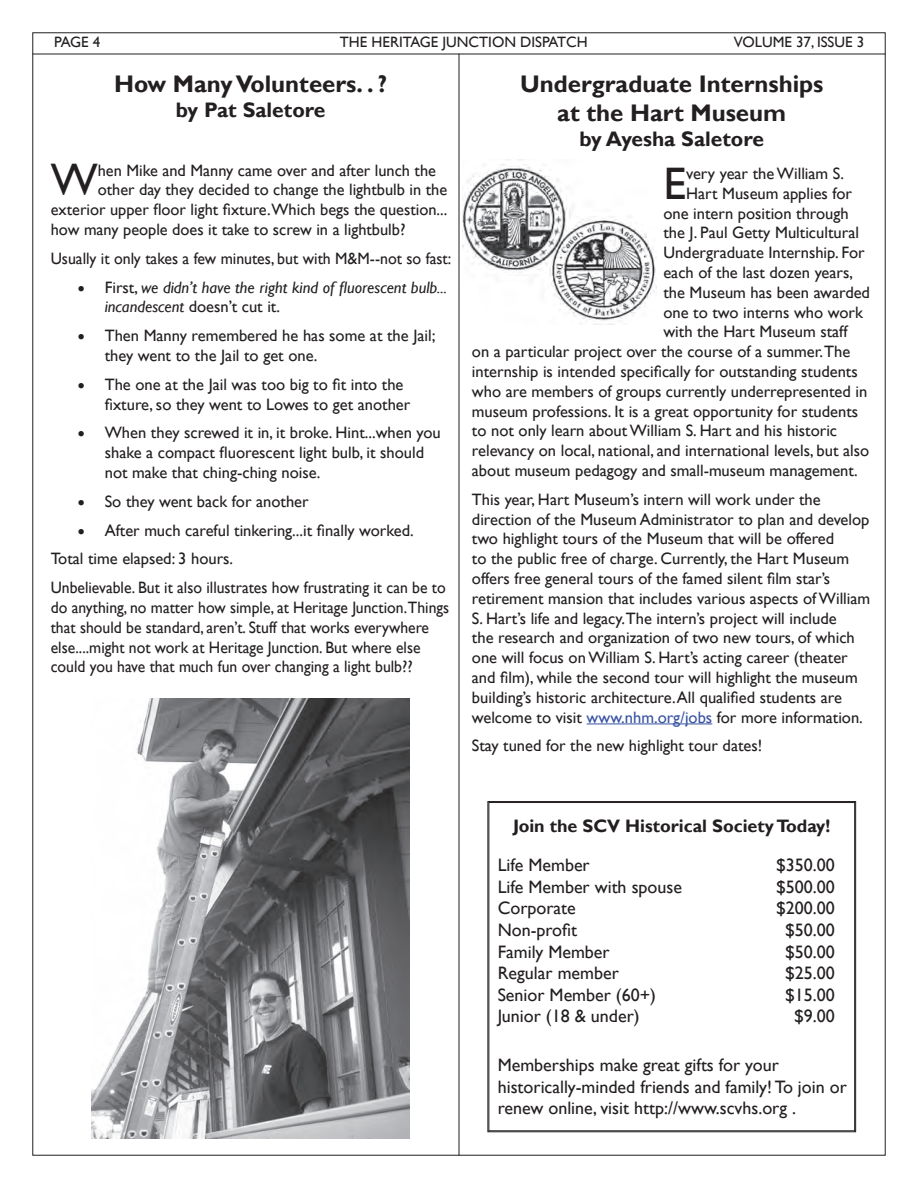
<style>
.page{position:relative;width:918px;height:1188px;background:#fff}
.page>*{position:absolute;margin:0;border:0;box-sizing:border-box;transform-origin:0 0}
.t1{font:45.6px "Gill Sans";color:#231f20}
.t2{font:700 24px/28.8px "Gill Sans";color:#231f20;text-align:center}
.t3{font:700 21px "Gill Sans";color:#231f20}
.t4{font:18px/21.6px "Gill Sans";color:#231f20}
.t5{font:700 18px "Gill Sans";color:#231f20}
.t6{font:16.5px/19.8px "Gill Sans";color:#231f20}
.t7{font:16.5px/19.8px "Gill Sans";color:#231f20;scale:.95 1}
.t8{font:italic 16.5px/19.8px "Gill Sans";color:#231f20}
.t9{font:16.5px "Gill Sans";color:#231f20;scale:.96 1}
.t10{font:15px "Gill Sans";color:#231f20}
.s1{font-style:normal}
.s2{color:#3853a3}
</style>
<div class="page">
<hr style="left:32px;top:54px;width:854px;height:1px;background:#231f20">
<svg style="left:487px;top:801px;width:369px;height:331px"></svg>
<div style="left:489px;top:802px;width:366px;height:329px;border:1px solid #231f20"></div>
<hr style="left:587px;top:724px;width:125px;height:1px;background:#3853a3">
<img style="left:462px;top:159px;width:195px;height:166px">
<hr style="left:459px;top:54px;width:1px;height:1102px;background:#231f20">
<img style="left:92px;top:698px;width:318px;height:440px">
<p class="t10" style="left:54px;top:33px;width:11px">Page</p>
<p class="t10" style="left:93px;top:33px;width:9px">4</p>
<p class="t10" style="left:340px;top:33px;width:249px">THE HERITAGE JUNCTION DISPATCH</p>
<p class="t10" style="left:734px;top:33px;width:132px">VOLUME 37, ISSUE 3</p>
<h2 class="t2" style="left:114px;top:70px;width:274px">How Many Volunteers. . ?</h2>
<p class="t3" style="left:176px;top:98px;width:151px">by Pat Saletore</p>
<h1 class="t1" style="left:51px;top:153px;width:48px">W</h1>
<p class="t6" style="left:98px;top:160px;width:340px">hen Mike and Manny came over and after lunch the</p>
<p class="t6" style="left:98px;top:180px;width:351px">other day they decided to change the lightbulb in the</p>
<p class="t6" style="left:51px;top:200px;width:398px">exterior upper floor light fixture.Which begs the question...</p>
<p class="t6" style="left:51px;top:220px;width:356px">how many people does it take to screw in a lightbulb?</p>
<p class="t9" style="left:51px;top:249px;width:419px">Usually it only takes a few minutes, but with M&amp;M--not so fast:</p>
<p class="t8" style="left:105px;top:277px;width:344px;text-indent:-27px">• <span class="s1">First,</span> we didn’t have the right kind of fluorescent bulb... incandescent <span class="s1">doesn’t cut it.</span></p>
<p class="t6" style="left:105px;top:326px;width:332px;text-indent:-27px">• Then Manny remembered he has some at the Jail; they went to the Jail to get one.</p>
<p class="t6" style="left:105px;top:375px;width:307px;text-indent:-27px">• The one at the Jail was too big to fit into the fixture, so they went to Lowes to get another</p>
<p class="t6" style="left:105px;top:423px;width:338px;text-indent:-27px">• When they screwed it in, it broke. Hint...when you shake a compact fluorescent light bulb, it should not make that ching-ching noise.</p>
<p class="t6" style="left:78px;top:492px;width:233px">• So they went back for another</p>
<p class="t6" style="left:51px;top:516px;width:397px;line-height:28.8px;text-indent:27px">• After much careful tinkering...it finally worked.<br>Total time elapsed: 3 hours.<br>Unbelievable. But it also illustrates how frustrating it can be to</p>
<p class="t7" style="left:51px;top:598px;width:421px">do anything, no matter how simple, at Heritage Junction.Things that should be standard, aren’t. Stuff that works everywhere else....might not work at Heritage Junction. But where else could you have that much fun over changing a light bulb??</p>
<h2 class="t2" style="left:520px;top:70px;width:305px">Undergraduate Internships at the Hart Museum</h2>
<p class="t3" style="left:580px;top:126px;width:186px">by Ayesha Saletore</p>
<h1 class="t1" style="left:663px;top:157px;width:24px">E</h1>
<p class="t6" style="left:686px;top:164px;width:159px">very year the William S.</p>
<p class="t6" style="left:686px;top:184px;width:168px">Hart Museum applies for</p>
<p class="t6" style="left:663px;top:204px;width:187px">one intern position through</p>
<p class="t6" style="left:663px;top:223px;width:197px">the J. Paul Getty Multicultural</p>
<p class="t6" style="left:663px;top:243px;width:203px">Undergraduate Internship. For</p>
<p class="t6" style="left:663px;top:263px;width:191px">each of the last dozen years,</p>
<p class="t6" style="left:663px;top:283px;width:208px">the Museum has been awarded</p>
<p class="t6" style="left:663px;top:303px;width:201px">one to two interns who work</p>
<p class="t6" style="left:663px;top:322px;width:186px">with the Hart Museum staff</p>
<p class="t6" style="left:472px;top:342px;width:380px">on a particular project over the course of a summer.The</p>
<p class="t6" style="left:472px;top:362px;width:387px">internship is intended specifically for outstanding students</p>
<p class="t6" style="left:472px;top:382px;width:397px">who are members of groups currently underrepresented in</p>
<p class="t6" style="left:472px;top:402px;width:388px">museum professions. It is a great opportunity for students</p>
<p class="t6" style="left:472px;top:421px;width:367px">to not only learn about William S. Hart and his historic</p>
<p class="t6" style="left:472px;top:441px;width:399px">relevancy on local, national, and international levels, but also</p>
<p class="t6" style="left:472px;top:461px;width:387px">about museum pedagogy and small-museum management.</p>
<p class="t6" style="left:472px;top:490px;width:400px">This year, Hart Museum’s intern will work under the direction of the Museum Administrator to plan and develop two highlight tours of the Museum that will be offered<br>to the public free of charge. Currently, the Hart Museum offers free general tours of the famed silent film star’s retirement mansion that includes various aspects of William S. Hart’s life and legacy.The intern’s project will include<br>the research and organization of two new tours, of which one will focus on William S. Hart’s acting career (theater and film), while the second tour will highlight the museum building’s historic architecture. All qualified students are welcome to visit <span class="s2">www.nhm.org/jobs</span> for more information.</p>
<p class="t6" style="left:472px;top:736px;width:292px">Stay tuned for the new highlight tour dates!</p>
<p class="t5" style="left:513px;top:815px;width:319px">Join the SCV Historical Society Today!</p>
<p class="t4" style="left:498px;top:855px;width:94px">Life Member</p>
<p class="t4" style="left:776px;top:855px;width:60px">$350.00</p>
<p class="t4" style="left:498px;top:876px;width:186px">Life Member with spouse</p>
<p class="t4" style="left:776px;top:876px;width:60px">$500.00</p>
<p class="t4" style="left:498px;top:898px;width:80px">Corporate</p>
<p class="t4" style="left:776px;top:898px;width:60px">$200.00</p>
<p class="t4" style="left:498px;top:919px;width:81px">Non-profit</p>
<p class="t4" style="left:785px;top:919px;width:51px">$50.00</p>
<p class="t4" style="left:498px;top:941px;width:113px">Family Member</p>
<p class="t4" style="left:785px;top:941px;width:51px">$50.00</p>
<p class="t4" style="left:498px;top:963px;width:123px">Regular member</p>
<p class="t4" style="left:785px;top:963px;width:51px">$25.00</p>
<p class="t4" style="left:498px;top:984px;width:160px">Senior Member (60+)</p>
<p class="t4" style="left:785px;top:984px;width:51px">$15.00</p>
<p class="t4" style="left:498px;top:1006px;width:143px">Junior (18 &amp; under)</p>
<p class="t4" style="left:794px;top:1006px;width:42px">$9.00</p>
<p class="t4" style="left:498px;top:1054px;width:351px">Memberships make great gifts for your historically-minded friends and family! To join or renew online, visit http://www.scvhs.org .</p>
</div>
